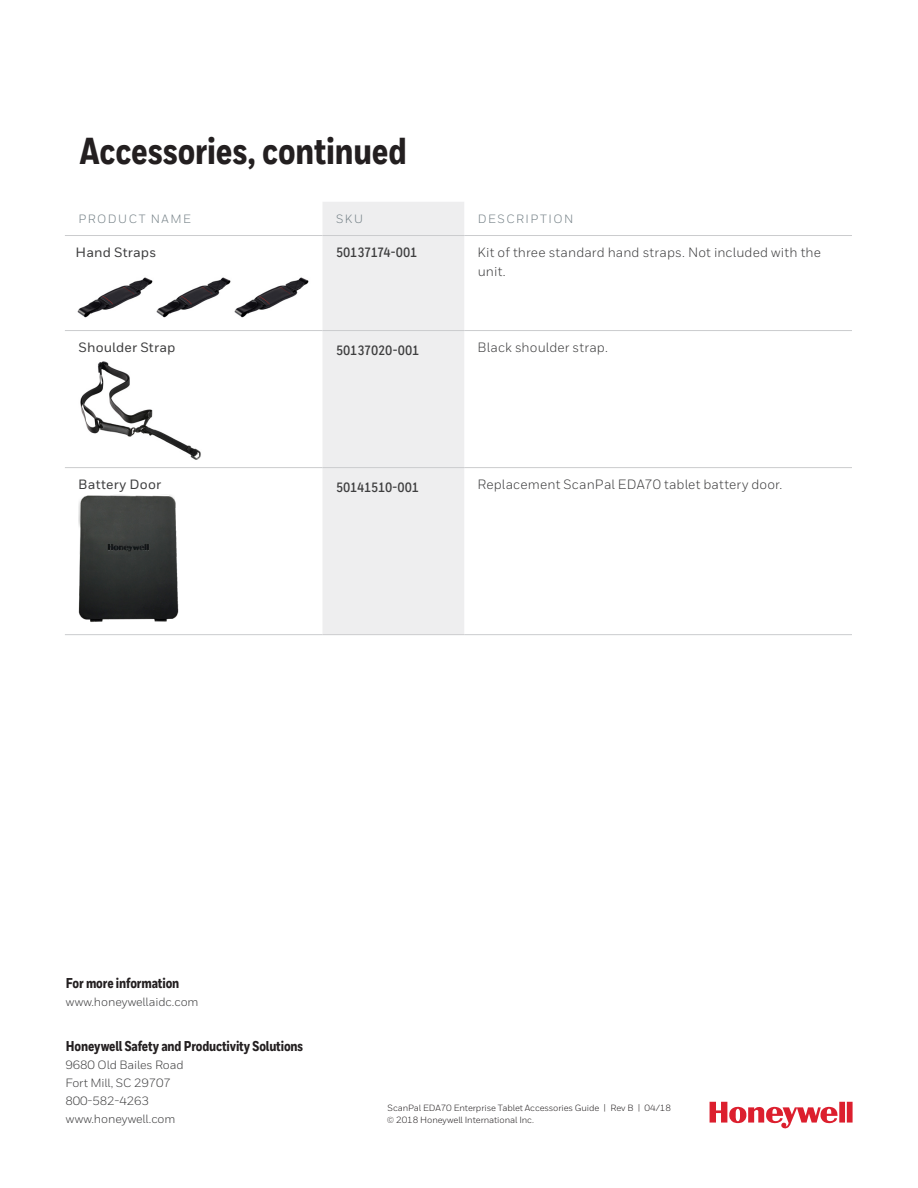
<style>
.page{position:relative;width:918px;height:1188px;background:#fff}
.page>*{position:absolute;margin:0;border:0;box-sizing:border-box;transform-origin:0 0}
.Heading_1{font:800 37.5px "Honeywell Cond";letter-spacing:-.005em;color:#231f20}
.Cover__Address_Block{font:800 14.25px "Honeywell Cond";letter-spacing:-.01em;color:#231f20}
.Table__Body{font:13.5px/19.5px "Honeywell Sans";letter-spacing:.01em;color:#3e3e3f}
.Table__SKU_Number{font:700 13.5px "Honeywell Cond";letter-spacing:-.015em;color:#3e3e3f}
.Table__Product_Name{font:500 13.5px "Honeywell Sans";letter-spacing:.01em;color:#3e3e3f}
.Cover__Address_Block-2{font:12px "Honeywell Sans";letter-spacing:-.01em;color:#3e3e3f}
.Table__Header{font:12px "Honeywell Sans";letter-spacing:.125em;color:#748086}
.Cover__Copyright{font:9px "Honeywell Sans";letter-spacing:-.01em;color:#231f20}
</style>
<div class="page">
<div style="left:322px;top:202px;width:142px;height:432px;background:#eeeeef"></div>
<hr style="left:322px;top:330px;width:142px;height:1px;background:#cbccce">
<hr style="left:464px;top:330px;width:388px;height:1px;background:#cbccce">
<hr style="left:65px;top:467px;width:257px;height:1px;background:#cbccce">
<hr style="left:322px;top:467px;width:142px;height:1px;background:#cbccce">
<hr style="left:464px;top:467px;width:388px;height:1px;background:#cbccce">
<hr style="left:65px;top:634px;width:257px;height:1px;background:#cbccce">
<hr style="left:322px;top:634px;width:142px;height:1px;background:#cbccce">
<hr style="left:464px;top:634px;width:388px;height:1px;background:#cbccce">
<hr style="left:65px;top:235px;width:257px;height:1px;background:#cbccce">
<hr style="left:65px;top:330px;width:257px;height:1px;background:#cbccce">
<hr style="left:464px;top:235px;width:388px;height:1px;background:#cbccce">
<hr style="left:322px;top:235px;width:142px;height:1px;background:#cbccce">
<img style="left:77px;top:277px;width:232px;height:41px">
<img style="left:80px;top:361px;width:121px;height:99px">
<img style="left:78px;top:495px;width:101px;height:127px">
<svg style="left:710px;top:1102px;width:143px;height:27px"></svg>
<p class="Heading_1" style="left:79px;top:128px;width:329px">Accessories, continued</p>
<p class="Table__Header" style="left:78px;top:212px;width:114px">PRODUCT NAME</p>
<p class="Table__Header" style="left:336px;top:212px;width:28px">SKU</p>
<p class="Table__Header" style="left:478px;top:212px;width:97px">DESCRIPTION</p>
<p class="Table__Product_Name" style="left:76px;top:244px;width:82px">Hand Straps</p>
<p class="Table__SKU_Number" style="left:336px;top:244px;width:83px">50137174-001</p>
<p class="Table__Body" style="left:478px;top:242px;width:345px">Kit of three standard hand straps. Not included with the unit.</p>
<p class="Table__Product_Name" style="left:78px;top:339px;width:99px">Shoulder Strap</p>
<p class="Table__SKU_Number" style="left:336px;top:342px;width:85px">50137020-001</p>
<p class="Table__Body" style="left:478px;top:337px;width:132px">Black shoulder strap.</p>
<p class="Table__Product_Name" style="left:78px;top:476px;width:84px">Battery Door</p>
<p class="Table__SKU_Number" style="left:336px;top:479px;width:85px">50141510-001</p>
<p class="Table__Body" style="left:478px;top:474px;width:306px">Replacement ScanPal EDA70 tablet battery door.</p>
<p class="Cover__Address_Block" style="left:66px;top:974px;width:115px">For more information</p>
<p class="Cover__Address_Block-2" style="left:66px;top:994px;width:134px">www.honeywellaidc.com</p>
<p class="Cover__Address_Block" style="left:66px;top:1037px;width:239px">Honeywell Safety and Productivity Solutions</p>
<p class="Cover__Address_Block-2" style="left:65px;top:1057px;width:120px">9680 Old Bailes Road</p>
<p class="Cover__Address_Block-2" style="left:65px;top:1075px;width:107px">Fort Mill, SC 29707</p>
<p class="Cover__Address_Block-2" style="left:65px;top:1093px;width:85px">800-582-4263</p>
<p class="Cover__Address_Block-2" style="left:66px;top:1111px;width:111px">www.honeywell.com</p>
<p class="Cover__Copyright" style="left:388px;top:1102px;width:285px">ScanPal EDA70 Enterprise Tablet Accessories Guide | Rev B | 04/18</p>
<p class="Cover__Copyright" style="left:387px;top:1114px;width:149px">© 2018 Honeywell International Inc.</p>
</div>
